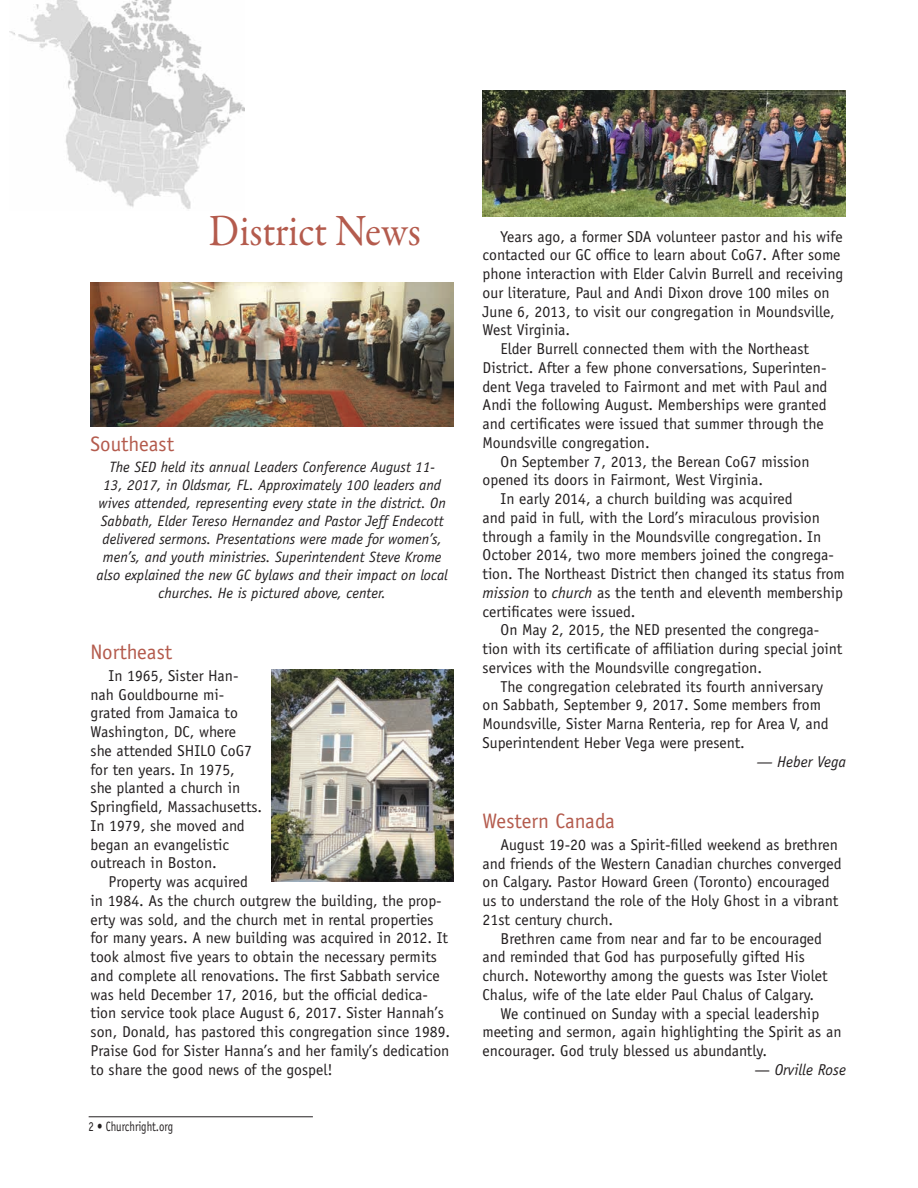
<style>
.page{position:relative;width:918px;height:1188px;background:#fff}
.page>*{position:absolute;margin:0;border:0;box-sizing:border-box;transform-origin:0 0}
.Title-CR{font:45px "Garamond Premr Pro";color:#b45b4d;scale:.9 1}
.News_Title{font:21px "Officina Sans";color:#b45b4d}
.News{font:15.75px/18.8px "Officina Sans";color:#231f20}
.News-2{font:italic 15.75px "Officina Sans";color:#231f20}
.t1{font:italic 15px/18px "Officina Sans";color:#231f20;text-align:center}
.t2{font:13.5px "Officina Sans";color:#231f20;scale:.8 1}
.s1{font-style:italic}
.s2{font-style:normal}
</style>
<div class="page">
<hr style="left:89px;top:1116px;width:224px;height:1px;background:#231f20">
<img style="left:10px;top:0;width:235px;height:209px">
<img style="left:91px;top:282px;width:363px;height:145px">
<img style="left:271px;top:669px;width:183px;height:213px">
<img style="left:483px;top:91px;width:363px;height:125px">
<p class="Title-CR" style="left:209px;top:204px;width:237px">District News</p>
<p class="News_Title" style="left:91px;top:431px;width:85px">Southeast</p>
<p class="t1" style="left:97px;top:458px;width:353px">The SED held its annual Leaders Conference August 11-<br>13, 2017, in Oldsmar, FL. Approximately 100 leaders and wives attended, representing every state in the district. On Sabbath, Elder Tereso Hernandez and Pastor Jeff Endecott delivered sermons. Presentations were made for women’s, men’s, and youth ministries. Superintendent Steve Krome also explained the new GC bylaws and their impact on local churches. He is pictured above, center.</p>
<p class="News_Title" style="left:91px;top:640px;width:83px">Northeast</p>
<p class="News" style="left:91px;top:666px;width:173px;text-indent:18px">In 1965, Sister Han&shy;nah Gouldbourne mi&shy;grated from Jamaica to<br>Washington, DC, where<br>she attended SHILO CoG7 for ten years. In 1975,<br>she planted a church in<br>Springfield, Massachusetts.<br>In 1979, she moved and began an evangelistic outreach in Boston.</p>
<p class="News" style="left:91px;top:872px;width:361px;text-indent:18px">Property was acquired<br>in 1984. As the church outgrew the building, the prop&shy;erty was sold, and the church met in rental properties for many years. A new building was acquired in 2012. It took almost five years to obtain the necessary permits and complete all renovations. The first Sabbath service was held December 17, 2016, but the official dedica&shy;tion service took place August 6, 2017. Sister Hannah’s son, Donald, has pastored this congregation since 1989.<br>Praise God for Sister Hanna’s and her family’s dedication to share the good news of the gospel!</p>
<p class="t2" style="left:89px;top:1119px;width:107px">2 • Churchright.org</p>
<p class="News" style="left:483px;top:227px;width:362px;text-indent:18px">Years ago, a former SDA volunteer pastor and his wife contacted our GC office to learn about CoG7. After some phone interaction with Elder Calvin Burrell and receiving our literature, Paul and Andi Dixon drove 100 miles on June 6, 2013, to visit our congregation in Moundsville, West Virginia.</p>
<p class="News" style="left:483px;top:339px;width:346px;text-indent:18px">Elder Burrell connected them with the Northeast District. After a few phone conversations, Superinten&shy;dent Vega traveled to Fairmont and met with Paul and Andi the following August. Memberships were granted and certificates were issued that summer through the Moundsville congregation.</p>
<p class="News" style="left:483px;top:452px;width:328px;text-indent:18px">On September 7, 2013, the Berean CoG7 mission opened its doors in Fairmont, West Virginia.</p>
<p class="News" style="left:483px;top:489px;width:364px;text-indent:18px">In early 2014, a church building was acquired<br>and paid in full, with the Lord’s miraculous provision through a family in the Moundsville congregation. In October 2014, two more members joined the congrega&shy;tion. The Northeast District then changed its status from <span class="s1">mission</span> to <span class="s1">church</span> as the tenth and eleventh membership certificates were issued.</p>
<p class="News" style="left:483px;top:621px;width:361px;text-indent:18px">On May 2, 2015, the NED presented the congrega&shy;tion with its certificate of affiliation during special joint services with the Moundsville congregation.</p>
<p class="News" style="left:483px;top:677px;width:348px;text-indent:18px">The congregation celebrated its fourth anniversary on Sabbath, September 9, 2017. Some members from Moundsville, Sister Marna Renteria, rep for Area V, and Superintendent Heber Vega were present.</p>
<p class="News-2" style="left:757px;top:752px;width:91px">— Heber Vega</p>
<p class="News_Title" style="left:483px;top:809px;width:134px">Western Canada</p>
<p class="News" style="left:483px;top:835px;width:360px;text-indent:18px">August 19-20 was a Spirit-filled weekend as brethren and friends of the Western Canadian churches converged on Calgary. Pastor Howard Green (Toronto) encouraged us to understand the role of the Holy Ghost in a vibrant 21st century church.</p>
<p class="News" style="left:483px;top:929px;width:347px;text-indent:18px">Brethren came from near and far to be encouraged and reminded that God has purposefully gifted His church. Noteworthy among the guests was Ister Violet Chalus, wife of the late elder Paul Chalus of Calgary.</p>
<p class="News" style="left:483px;top:1004px;width:360px;text-indent:18px">We continued on Sunday with a special leadership meeting and sermon, again highlighting the Spirit as an encourager. God truly blessed us abundantly.</p>
<p class="News-2" style="left:754px;top:1060px;width:93px"><span class="s2">—</span> Orville Rose</p>
</div>
